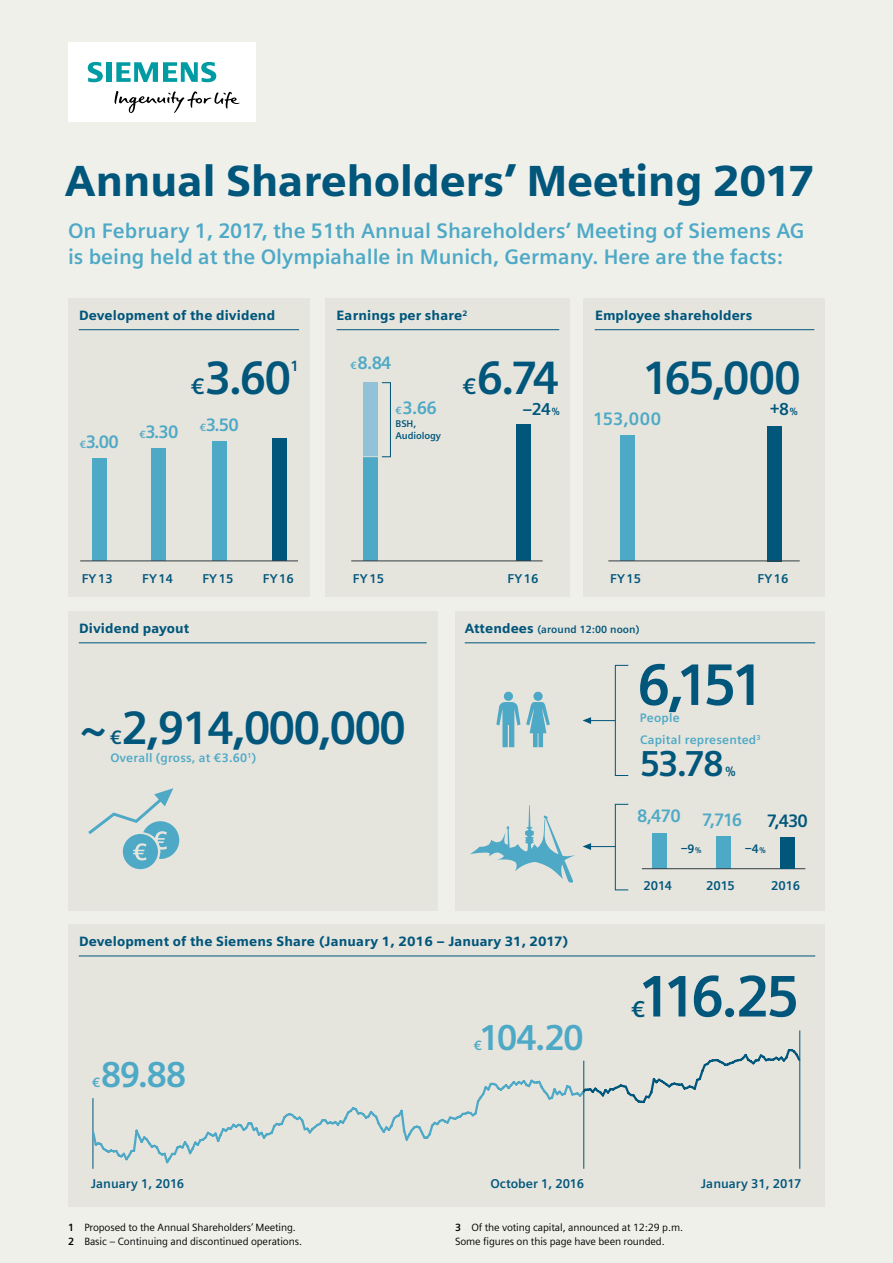
<style>
.page{position:relative;width:893px;height:1263px;background:#f0f0eb}
.page>*{position:absolute;margin:0;border:0;box-sizing:border-box;transform-origin:0 0}
.t1{font:700 58.5px "Siemens Sans";letter-spacing:-.11em;color:#00567b}
.t2{font:700 46.65px "Siemens Sans";letter-spacing:-.045em;color:#00567b}
.t3{font:900 43.5px "Siemens Sans";letter-spacing:-.01em;color:#00567b}
.t4{font:700 36px "Siemens Sans";letter-spacing:-.05em;color:#4da9c6}
.t5{font:700 36px "Siemens Sans";color:#00567b}
.t6{font:700 22.95px "Siemens Sans";color:#00567b}
.t7{font:700 21px/25.5px "Siemens Sans";color:#4da9c6}
.t8{font:700 19.35px "Siemens Sans";color:#00567b}
.t9{font:700 18px "Siemens Sans";letter-spacing:-.04em;color:#4da9c6}
.t10{font:700 18px "Siemens Sans";color:#00567b}
.t11{font:700 17.25px "Siemens Sans";color:#00567b}
.t12{font:700 14.85px "Siemens Sans";color:#00567b}
.t13{font:900 13.5px "Siemens Sans";letter-spacing:.01em;color:#00567b}
.t14{font:700 13.5px "Siemens Sans";color:#4da9c6}
.t15{font:700 13.5px "Siemens Sans";color:#00567b}
.t16{font:700 12.75px "Siemens Sans";color:#00567b}
.t17{font:700 12.3px "Siemens Sans";letter-spacing:.015em;color:#4da9c6}
.t18{font:700 12.3px "Siemens Sans";color:#00567b}
.t19{font:10.5px/13.5px "Siemens Sans";letter-spacing:-.01em;color:#000}
.t20{font:700 10.5px "Siemens Sans";letter-spacing:.01em;color:#00567b}
.t21{font:700 9.75px/11.7px "Siemens Sans";letter-spacing:-.01em;color:#00567b}
.s1{font-size:10.5px}
.s2{font-size:22.5px}
.s3{font-weight:900;font-size:13.5px}
.s4{font-size:8.25px}
.s5{font-weight:700}
</style>
<div class="page">
<div style="left:68px;top:42px;width:187px;height:79px;background:#fff"></div>
<svg style="left:114px;top:91px;width:126px;height:22px"></svg>
<svg style="left:88px;top:62px;width:128px;height:20px"></svg>
<div style="left:68px;top:924px;width:757px;height:282px;background:#e5e4dd"></div>
<hr style="left:583px;top:1061px;width:1px;height:108px;background:#00567b">
<div style="left:68px;top:298px;width:242px;height:299px;background:#e5e4dd"></div>
<div style="left:212px;top:442px;width:15px;height:119px;background:#4da9c6"></div>
<div style="left:273px;top:438px;width:14px;height:123px;background:#00567b"></div>
<div style="left:92px;top:459px;width:14px;height:102px;background:#4da9c6"></div>
<div style="left:151px;top:449px;width:15px;height:112px;background:#4da9c6"></div>
<div style="left:325px;top:298px;width:245px;height:299px;background:#e5e4dd"></div>
<div style="left:583px;top:298px;width:242px;height:299px;background:#e5e4dd"></div>
<div style="left:68px;top:611px;width:370px;height:299px;background:#e5e4dd"></div>
<div style="left:455px;top:611px;width:370px;height:299px;background:#e5e4dd"></div>
<svg style="left:470px;top:805px;width:105px;height:78px"></svg>
<hr style="left:79px;top:642px;width:348px;height:1px;background:#00567b">
<hr style="left:465px;top:642px;width:350px;height:1px;background:#00567b">
<hr style="left:337px;top:329px;width:222px;height:1px;background:#00567b">
<hr style="left:595px;top:329px;width:219px;height:1px;background:#00567b">
<svg style="left:496px;top:702px;width:24px;height:45px"></svg>
<div style="left:504px;top:692px;width:9px;height:9px;background:#4da9c6;border-radius:50%"></div>
<svg style="left:526px;top:702px;width:24px;height:45px"></svg>
<div style="left:533px;top:692px;width:10px;height:9px;background:#4da9c6;border-radius:50%"></div>
<div style="left:615px;top:665px;width:14px;height:111px;border:1px solid #00567b"></div>
<div style="left:615px;top:804px;width:14px;height:86px;border:1px solid #00567b"></div>
<svg style="left:583px;top:717px;width:32px;height:7px"></svg>
<svg style="left:583px;top:843px;width:32px;height:7px"></svg>
<hr style="left:79px;top:955px;width:736px;height:1px;background:#00567b">
<hr style="left:799px;top:1030px;width:1px;height:139px;background:#00567b">
<hr style="left:93px;top:1098px;width:1px;height:71px;background:#00567b">
<svg style="left:88px;top:788px;width:91px;height:81px"></svg>
<hr style="left:79px;top:329px;width:220px;height:1px;background:#00567b">
<div style="left:620px;top:436px;width:15px;height:125px;background:#4da9c6"></div>
<div style="left:516px;top:425px;width:15px;height:136px;background:#00567b"></div>
<div style="left:767px;top:426px;width:15px;height:135px;background:#00567b"></div>
<div style="left:363px;top:382px;width:15px;height:179px;background:#4da9c6"></div>
<div style="left:363px;top:382px;width:15px;height:74px;background:#91c2d7"></div>
<svg style="left:363px;top:456px;width:15px;height:1px"></svg>
<div style="left:381px;top:382px;width:10px;height:75px;border:1px solid #00567b"></div>
<div style="left:652px;top:833px;width:15px;height:36px;background:#4da9c6"></div>
<div style="left:716px;top:836px;width:15px;height:33px;background:#4da9c6"></div>
<hr style="left:642px;top:868px;width:163px;height:1px;background:#343e42">
<hr style="left:608px;top:560px;width:192px;height:1px;background:#343e42">
<hr style="left:351px;top:560px;width:192px;height:1px;background:#343e42">
<hr style="left:80px;top:560px;width:218px;height:1px;background:#343e42">
<svg style="left:92px;top:1047px;width:709px;height:118px"></svg>
<div style="left:780px;top:837px;width:15px;height:32px;background:#00567b"></div>
<h3 class="t3" style="left:65px;top:155px;width:752px">Annual Shareholders’ Meeting 2017</h3>
<h3 class="t7" style="left:68px;top:218px;width:738px">On February 1, 2017, the 51th Annual Shareholders’ Meeting of -Siemens AG is being held at the Olympiahalle in Munich, Germany. Here are the facts:</h3>
<p class="t13" style="left:79px;top:307px;width:198px">Development of the dividend</p>
<p class="t13" style="left:337px;top:307px;width:132px">Earnings per share<sup>2</sup></p>
<p class="t13" style="left:595px;top:307px;width:159px">Employee shareholders</p>
<h3 class="t9" style="left:80px;top:432px;width:41px"><span class="s1">€</span>3.00</h3>
<h2 class="t2" style="left:191px;top:352px;width:102px"><span class="s2">€</span>3.60</h2>
<h3 class="t12" style="left:291px;top:357px;width:10px">1</h3>
<h3 class="t9" style="left:139px;top:418px;width:101px"><sub>€</sub>3.30 <sup>€</sup>3.50</h3>
<h3 class="t9" style="left:351px;top:353px;width:43px"><span class="s1">€</span> 8.84</h3>
<h3 class="t9" style="left:396px;top:397px;width:43px"><span class="s1">€</span> 3.66</h3>
<p class="t21" style="left:396px;top:418px;width:47px">BSH,<br>Audiology</p>
<h2 class="t2" style="left:463px;top:351px;width:99px"><span class="s2">€</span>6.74</h2>
<h3 class="t11" style="left:522px;top:399px;width:39px">–24<span class="s1">%</span></h3>
<h2 class="t2" style="left:642px;top:351px;width:160px">165,000</h2>
<h3 class="t9" style="left:593px;top:409px;width:70px">153,000</h3>
<h3 class="t11" style="left:770px;top:398px;width:29px">+8<span class="s1">%</span></h3>
<p class="t16" style="left:82px;top:571px;width:33px">FY13</p>
<p class="t16" style="left:142px;top:571px;width:33px">FY14</p>
<p class="t16" style="left:202px;top:571px;width:33px">FY15</p>
<p class="t16" style="left:263px;top:571px;width:33px">FY16</p>
<p class="t16" style="left:353px;top:571px;width:33px">FY15</p>
<p class="t16" style="left:508px;top:571px;width:33px">FY16</p>
<p class="t16" style="left:610px;top:571px;width:33px">FY15</p>
<p class="t16" style="left:757px;top:571px;width:33px">FY16</p>
<p class="t13" style="left:79px;top:620px;width:112px">Dividend payout</p>
<p class="t20" style="left:465px;top:623px;width:176px"><span class="s3">Attendees</span> (around 12:00 noon)</p>
<h2 class="t2" style="left:80px;top:701px;width:328px">~ 2,914,000,000</h2>
<h3 class="t8" style="left:110px;top:726px;width:13px">€</h3>
<p class="t17" style="left:110px;top:750px;width:147px">Overall (gross, at €3.60<sup>1</sup>)</p>
<p class="t13" style="left:79px;top:933px;width:491px">Development of the Siemens Share (January 1, 2016 – January 31, 2017)</p>
<h3 class="t4" style="left:101px;top:1054px;width:87px">89.88</h3>
<p class="t14" style="left:92px;top:1074px;width:9px">€</p>
<h3 class="t4" style="left:479px;top:1017px;width:106px">104.20</h3>
<p class="t14" style="left:474px;top:1038px;width:9px">€</p>
<p class="t16" style="left:91px;top:1176px;width:95px">January 1, 2016</p>
<p class="t16" style="left:490px;top:1176px;width:95px">October 1, 2016</p>
<h1 class="t1" style="left:637px;top:651px;width:130px">6,151</h1>
<p class="t17" style="left:640px;top:711px;width:41px">People</p>
<p class="t17" style="left:640px;top:733px;width:122px">Capital represented<sup>3</sup></p>
<h3 class="t5" style="left:640px;top:743px;width:85px">53.78</h3>
<p class="t15" style="left:725px;top:764px;width:12px">%</p>
<h3 class="t9" style="left:637px;top:807px;width:107px">8,470 7,716</h3>
<h3 class="t10" style="left:767px;top:810px;width:43px">7,430</h3>
<p class="t18" style="left:681px;top:841px;width:22px">–9<span class="s4">%</span></p>
<p class="t18" style="left:745px;top:841px;width:23px">–4<span class="s4">%</span></p>
<p class="t16" style="left:643px;top:879px;width:30px">2014</p>
<p class="t16" style="left:706px;top:879px;width:30px">2015</p>
<p class="t16" style="left:771px;top:879px;width:30px">2016</p>
<h1 class="t1" style="left:638px;top:963px;width:163px">116.25</h1>
<h3 class="t6" style="left:631px;top:995px;width:15px">€</h3>
<p class="t16" style="left:701px;top:1176px;width:102px">January 31, 2017</p>
<p class="t19" style="left:68px;top:1221px;width:236px"><span class="s5">1</span> Proposed to the Annual Shareholders’ Meeting.<br><span class="s5">2</span> Basic – Continuing and discontinued operations.</p>
<p class="t19" style="left:455px;top:1221px;width:230px"><span class="s5">3</span> Of the voting capital, announced at 12:29 p.m.<br>Some figures on this page have been rounded.</p>
</div>
